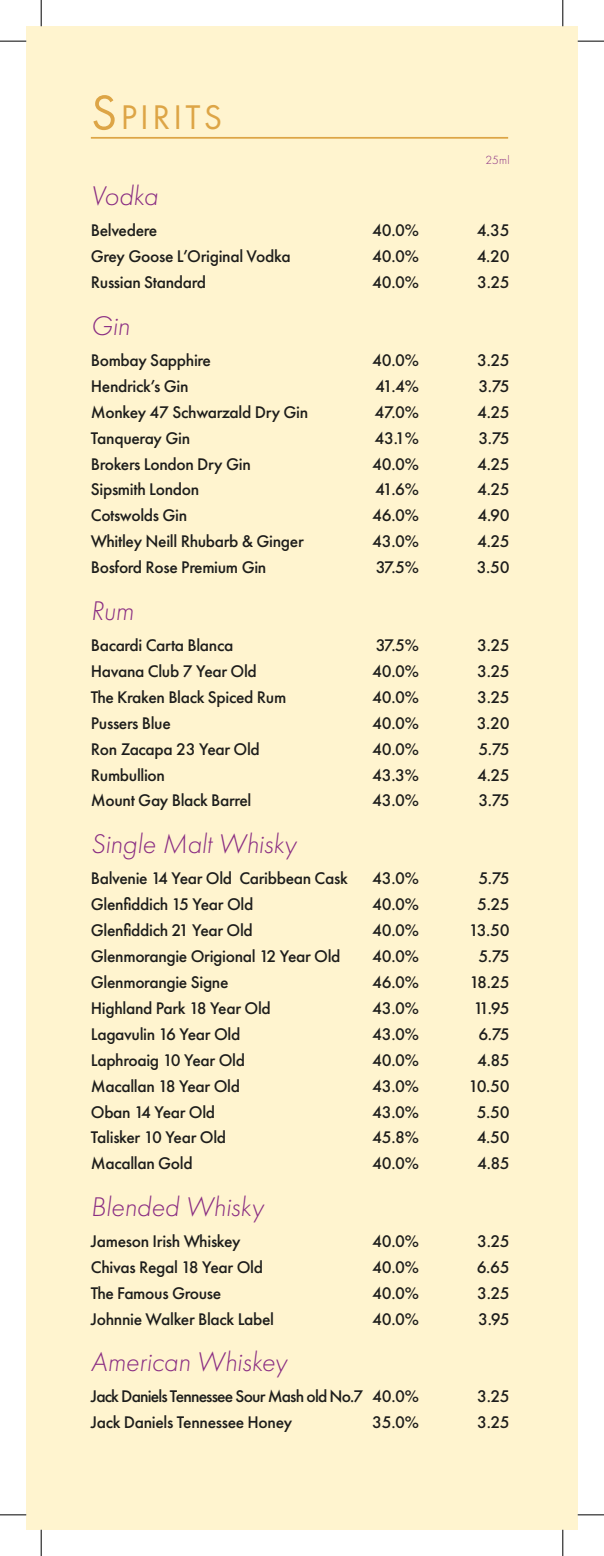
<style>
.page{position:relative;width:604px;height:1556px;background:#fff}
.page>*{position:absolute;margin:0;border:0;box-sizing:border-box;transform-origin:0 0}
.t1{font:35.52px "Futura PT";letter-spacing:.09em;color:#dda546}
.t2{font:italic 300 28px "Futura PT";letter-spacing:-.005em;color:#8a2d83}
.t3{font:500 17.5px "Futura PT";letter-spacing:-.02em;color:#1d1d1b}
.t4{font:500 17.5px "Futura PT";letter-spacing:-.05em;color:#1d1d1b}
.t5{font:300 12.25px "Futura PT";color:#8a2d83}
.s1{font-size:50.75px}
</style>
<div class="page">
<div style="left:26px;top:26px;width:551px;height:1503px;background:#fff4cf"></div>
<hr style="left:91px;top:137px;width:416px;height:2px;background:#dda546">
<svg style="left:0;top:41px;width:26px;height:1px"></svg>
<svg style="left:577px;top:41px;width:26px;height:1px"></svg>
<svg style="left:0;top:1514px;width:26px;height:1px"></svg>
<svg style="left:577px;top:1514px;width:26px;height:1px"></svg>
<svg style="left:41px;top:0;width:1px;height:26px"></svg>
<svg style="left:41px;top:1529px;width:1px;height:27px"></svg>
<svg style="left:562px;top:0;width:1px;height:26px"></svg>
<svg style="left:562px;top:1529px;width:1px;height:27px"></svg>
<h1 class="t1" style="left:91px;top:97px;width:129px"><span class="s1">S</span>pirits</h1>
<p class="t5" style="left:485px;top:153px;width:26px">25ml</p>
<h2 class="t2" style="left:91px;top:180px;width:68px">Vodka</h2>
<p class="t3" style="left:91px;top:220px;width:68px">Belvedere</p>
<p class="t3" style="left:372px;top:220px;width:48px">40.0%</p>
<p class="t3" style="left:476px;top:220px;width:34px">4.35</p>
<p class="t3" style="left:91px;top:246px;width:201px">Grey Goose L’Original Vodka</p>
<p class="t3" style="left:372px;top:246px;width:48px">40.0%</p>
<p class="t3" style="left:476px;top:246px;width:34px">4.20</p>
<p class="t3" style="left:91px;top:272px;width:117px">Russian Standard</p>
<p class="t3" style="left:372px;top:272px;width:48px">40.0%</p>
<p class="t3" style="left:476px;top:272px;width:34px">3.25</p>
<h2 class="t2" style="left:91px;top:309px;width:41px">Gin</h2>
<p class="t3" style="left:91px;top:349px;width:121px">Bombay Sapphire</p>
<p class="t3" style="left:372px;top:349px;width:48px">40.0%</p>
<p class="t3" style="left:476px;top:349px;width:34px">3.25</p>
<p class="t3" style="left:91px;top:375px;width:99px">Hendrick’s Gin</p>
<p class="t3" style="left:375px;top:375px;width:45px">41.4%</p>
<p class="t3" style="left:478px;top:375px;width:33px">3.75</p>
<p class="t3" style="left:91px;top:401px;width:219px">Monkey 47 Schwarzald Dry Gin</p>
<p class="t3" style="left:374px;top:401px;width:46px">47.0%</p>
<p class="t3" style="left:476px;top:401px;width:34px">4.25</p>
<p class="t3" style="left:91px;top:427px;width:101px">Tanqueray Gin</p>
<p class="t3" style="left:374px;top:427px;width:46px">43.1%</p>
<p class="t3" style="left:478px;top:427px;width:33px">3.75</p>
<p class="t3" style="left:91px;top:453px;width:161px">Brokers London Dry Gin</p>
<p class="t3" style="left:372px;top:453px;width:48px">40.0%</p>
<p class="t3" style="left:476px;top:453px;width:34px">4.25</p>
<p class="t3" style="left:91px;top:479px;width:110px">Sipsmith London</p>
<p class="t3" style="left:375px;top:479px;width:45px">41.6%</p>
<p class="t3" style="left:476px;top:479px;width:34px">4.25</p>
<p class="t3" style="left:91px;top:505px;width:98px">Cotswolds Gin</p>
<p class="t3" style="left:372px;top:505px;width:48px">46.0%</p>
<p class="t3" style="left:477px;top:505px;width:34px">4.90</p>
<p class="t3" style="left:91px;top:531px;width:214px">Whitley Neill Rhubarb &amp; Ginger</p>
<p class="t3" style="left:372px;top:531px;width:48px">43.0%</p>
<p class="t3" style="left:476px;top:531px;width:34px">4.25</p>
<p class="t3" style="left:91px;top:557px;width:177px">Bosford Rose Premium Gin</p>
<p class="t3" style="left:375px;top:557px;width:45px">37.5%</p>
<p class="t3" style="left:476px;top:557px;width:34px">3.50</p>
<h2 class="t2" style="left:91px;top:594px;width:44px">Rum</h2>
<p class="t3" style="left:91px;top:634px;width:144px">Bacardi Carta Blanca</p>
<p class="t3" style="left:375px;top:634px;width:45px">37.5%</p>
<p class="t3" style="left:476px;top:634px;width:34px">3.25</p>
<p class="t3" style="left:91px;top:660px;width:167px">Havana Club 7 Year Old</p>
<p class="t3" style="left:372px;top:660px;width:48px">40.0%</p>
<p class="t3" style="left:476px;top:660px;width:34px">3.25</p>
<p class="t3" style="left:91px;top:686px;width:197px">The Kraken Black Spiced Rum</p>
<p class="t3" style="left:372px;top:686px;width:48px">40.0%</p>
<p class="t3" style="left:476px;top:686px;width:34px">3.25</p>
<p class="t3" style="left:91px;top:712px;width:81px">Pussers Blue</p>
<p class="t3" style="left:372px;top:712px;width:48px">40.0%</p>
<p class="t3" style="left:476px;top:712px;width:34px">3.20</p>
<p class="t3" style="left:91px;top:738px;width:170px">Ron Zacapa 23 Year Old</p>
<p class="t3" style="left:372px;top:738px;width:48px">40.0%</p>
<p class="t3" style="left:478px;top:738px;width:33px">5.75</p>
<p class="t3" style="left:91px;top:764px;width:76px">Rumbullion</p>
<p class="t3" style="left:372px;top:764px;width:48px">43.3%</p>
<p class="t3" style="left:476px;top:764px;width:34px">4.25</p>
<p class="t3" style="left:91px;top:790px;width:162px">Mount Gay Black Barrel</p>
<p class="t3" style="left:372px;top:790px;width:48px">43.0%</p>
<p class="t3" style="left:478px;top:790px;width:33px">3.75</p>
<h2 class="t2" style="left:91px;top:828px;width:207px">Single Malt Whisky</h2>
<p class="t3" style="left:91px;top:867px;width:258px">Balvenie 14 Year Old Caribbean Cask</p>
<p class="t3" style="left:372px;top:867px;width:48px">43.0%</p>
<p class="t3" style="left:478px;top:867px;width:33px">5.75</p>
<p class="t3" style="left:91px;top:893px;width:164px">Glenfiddich 15 Year Old</p>
<p class="t3" style="left:372px;top:893px;width:48px">40.0%</p>
<p class="t3" style="left:476px;top:893px;width:34px">5.25</p>
<p class="t3" style="left:91px;top:919px;width:163px">Glenfiddich 21 Year Old</p>
<p class="t3" style="left:372px;top:919px;width:48px">40.0%</p>
<p class="t3" style="left:468px;top:919px;width:42px">13.50</p>
<p class="t3" style="left:91px;top:945px;width:251px">Glenmorangie Origional 12 Year Old</p>
<p class="t3" style="left:372px;top:945px;width:48px">40.0%</p>
<p class="t3" style="left:478px;top:945px;width:33px">5.75</p>
<p class="t3" style="left:91px;top:971px;width:139px">Glenmorangie Signe</p>
<p class="t3" style="left:372px;top:971px;width:48px">46.0%</p>
<p class="t3" style="left:469px;top:971px;width:42px">18.25</p>
<p class="t3" style="left:91px;top:997px;width:181px">Highland Park 18 Year Old</p>
<p class="t3" style="left:372px;top:997px;width:48px">43.0%</p>
<p class="t3" style="left:473px;top:997px;width:38px">11.95</p>
<p class="t3" style="left:91px;top:1023px;width:151px">Lagavulin 16 Year Old</p>
<p class="t3" style="left:372px;top:1023px;width:48px">43.0%</p>
<p class="t3" style="left:478px;top:1023px;width:33px">6.75</p>
<p class="t3" style="left:91px;top:1049px;width:155px">Laphroaig 10 Year Old</p>
<p class="t3" style="left:372px;top:1049px;width:48px">40.0%</p>
<p class="t3" style="left:476px;top:1049px;width:34px">4.85</p>
<p class="t3" style="left:91px;top:1075px;width:150px">Macallan 18 Year Old</p>
<p class="t3" style="left:372px;top:1075px;width:48px">43.0%</p>
<p class="t3" style="left:468px;top:1075px;width:43px">10.50</p>
<p class="t3" style="left:91px;top:1101px;width:126px">Oban 14 Year Old</p>
<p class="t3" style="left:372px;top:1101px;width:48px">43.0%</p>
<p class="t3" style="left:476px;top:1101px;width:34px">5.50</p>
<p class="t3" style="left:91px;top:1127px;width:137px">Talisker 10 Year Old</p>
<p class="t3" style="left:372px;top:1127px;width:48px">45.8%</p>
<p class="t3" style="left:476px;top:1127px;width:34px">4.50</p>
<p class="t3" style="left:91px;top:1153px;width:103px">Macallan Gold</p>
<p class="t3" style="left:372px;top:1153px;width:48px">40.0%</p>
<p class="t3" style="left:476px;top:1153px;width:34px">4.85</p>
<h2 class="t2" style="left:91px;top:1190px;width:174px">Blended Whisky</h2>
<p class="t3" style="left:91px;top:1230px;width:151px">Jameson Irish Whiskey</p>
<p class="t3" style="left:372px;top:1230px;width:48px">40.0%</p>
<p class="t3" style="left:476px;top:1230px;width:34px">3.25</p>
<p class="t3" style="left:91px;top:1256px;width:173px">Chivas Regal 18 Year Old</p>
<p class="t3" style="left:372px;top:1256px;width:48px">40.0%</p>
<p class="t3" style="left:476px;top:1256px;width:34px">6.65</p>
<p class="t3" style="left:91px;top:1282px;width:132px">The Famous Grouse</p>
<p class="t3" style="left:372px;top:1282px;width:48px">40.0%</p>
<p class="t3" style="left:476px;top:1282px;width:34px">3.25</p>
<p class="t3" style="left:91px;top:1308px;width:184px">Johnnie Walker Black Label</p>
<p class="t3" style="left:372px;top:1308px;width:48px">40.0%</p>
<p class="t3" style="left:478px;top:1308px;width:33px">3.95</p>
<h2 class="t2" style="left:91px;top:1346px;width:197px">American Whiskey</h2>
<p class="t4" style="left:91px;top:1385px;width:329px">Jack Daniels Tennessee Sour Mash old No.7 40.0%</p>
<p class="t3" style="left:476px;top:1385px;width:34px">3.25</p>
<p class="t3" style="left:91px;top:1411px;width:203px">Jack Daniels Tennessee Honey</p>
<p class="t3" style="left:372px;top:1411px;width:48px">35.0%</p>
<p class="t3" style="left:476px;top:1411px;width:34px">3.25</p>
</div>
